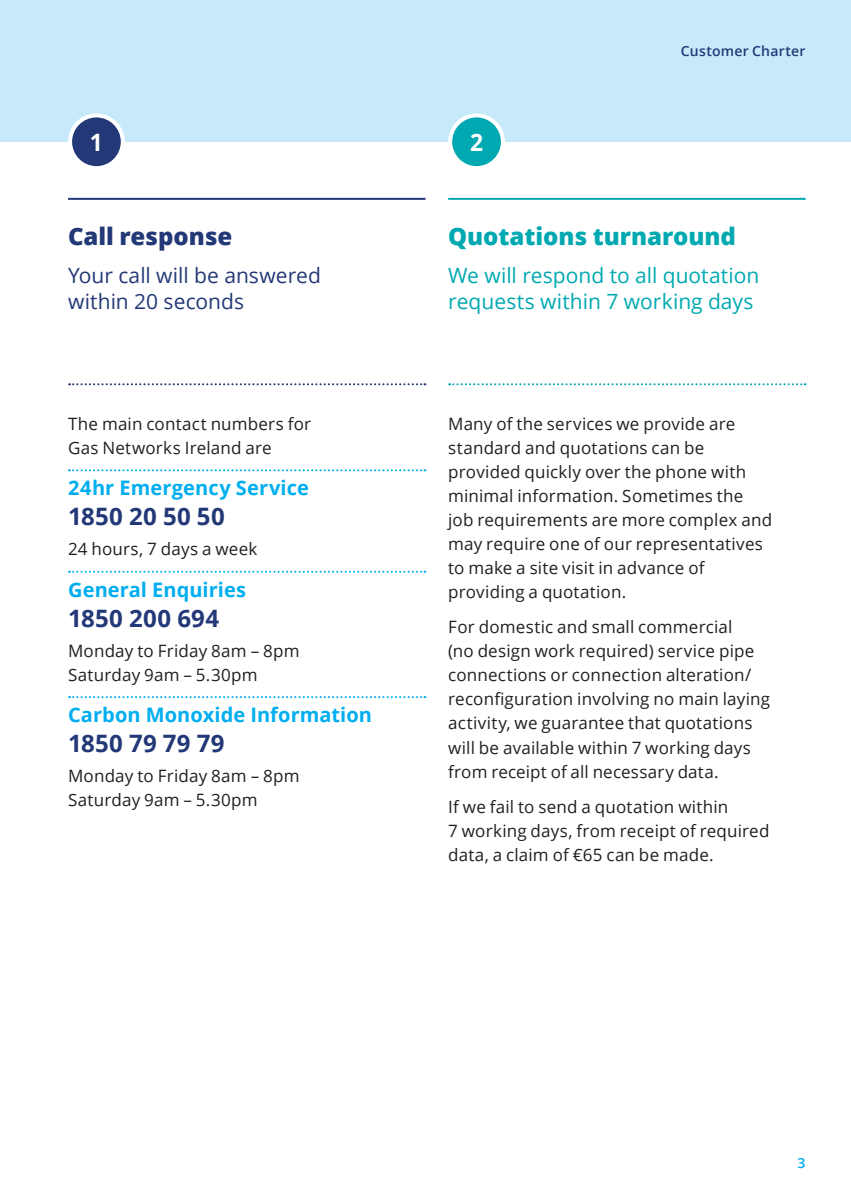
<style>
.page{position:relative;width:851px;height:1191px;background:#fff}
.page>*{position:absolute;margin:0;border:0;box-sizing:border-box;transform-origin:0 0}
.t1{font:700 24px "Open Sans";letter-spacing:.015em;color:#233877}
.t2{font:800 24px "Open Sans";color:#00a9b1}
.t3{font:800 24px "Open Sans";color:#233877}
.t4{font:700 24px "Open Sans";color:#fff;scale:.95 1}
.t5{font:21px/26px "Open Sans";color:#00a9b1}
.t6{font:21px/26px "Open Sans";color:#233877}
.t7{font:700 20px "Open Sans";letter-spacing:.005em;color:#00aeef}
.t8{font:17px/24px "Open Sans";letter-spacing:.01em;color:#231f20}
.t9{font:600 14px "Open Sans";letter-spacing:.02em;color:#233877}
.t10{font:600 14px "Open Sans";color:#00aeef}
</style>
<div class="page">
<hr style="left:68px;top:198px;width:357px;height:2px;background:#233877">
<svg style="left:69px;top:383px;width:356px;height:2px"></svg>
<svg style="left:69px;top:469px;width:356px;height:2px"></svg>
<svg style="left:69px;top:571px;width:356px;height:2px"></svg>
<svg style="left:69px;top:696px;width:356px;height:2px"></svg>
<div style="left:0;top:0;width:850px;height:142px;background:#c6eafa"></div>
<div style="left:70px;top:115px;width:53px;height:53px;background:#233877;border-radius:50%"></div>
<div style="left:68px;top:113px;width:57px;height:57px;border:4px solid #fff;border-radius:50%"></div>
<hr style="left:448px;top:198px;width:357px;height:2px;background:#00a9b1">
<svg style="left:449px;top:383px;width:356px;height:2px"></svg>
<div style="left:450px;top:115px;width:53px;height:53px;background:#00a9b1;border-radius:50%"></div>
<div style="left:448px;top:113px;width:57px;height:57px;border:4px solid #fff;border-radius:50%"></div>
<h1 class="t4" style="left:90px;top:125px;width:15px">1</h1>
<h1 class="t3" style="left:68px;top:218px;width:166px">Call response</h1>
<p class="t6" style="left:68px;top:261px;width:254px">Your call will be answered within 20 seconds</p>
<p class="t8" style="left:68px;top:411px;width:244px">The main contact numbers for<br>Gas Networks Ireland are</p>
<p class="t7" style="left:68px;top:474px;width:242px">24hr Emergency Service</p>
<h1 class="t1" style="left:68px;top:500px;width:158px">1850 20 50 50</h1>
<p class="t8" style="left:68px;top:537px;width:191px">24 hours, 7 days a week</p>
<p class="t7" style="left:68px;top:575px;width:179px">General Enquiries</p>
<h1 class="t1" style="left:68px;top:601px;width:153px">1850 200 694</h1>
<p class="t8" style="left:68px;top:638px;width:233px">Monday to Friday 8am – 8pm<br>Saturday 9am – 5.30pm</p>
<p class="t7" style="left:68px;top:700px;width:305px">Carbon Monoxide Information</p>
<h1 class="t1" style="left:68px;top:726px;width:158px">1850 79 79 79</h1>
<p class="t8" style="left:68px;top:763px;width:233px">Monday to Friday 8am – 8pm<br>Saturday 9am – 5.30pm</p>
<h1 class="t4" style="left:470px;top:125px;width:15px">2</h1>
<p class="t9" style="left:680px;top:41px;width:126px">Customer Charter</p>
<h1 class="t2" style="left:448px;top:218px;width:289px">Quotations turnaround</h1>
<p class="t5" style="left:448px;top:261px;width:313px">We will respond to all quotation requests within 7 working days</p>
<p class="t8" style="left:448px;top:411px;width:325px">Many of the services we provide are standard and quotations can be provided quickly over the phone with minimal information. Sometimes the job requirements are more complex and may require one of our representatives to make a site visit in advance of providing a quotation.</p>
<p class="t8" style="left:448px;top:615px;width:323px">For domestic and small commercial<br>(no design work required) service pipe connections or connection alteration/ reconfiguration involving no main laying activity, we guarantee that quotations will be available within 7 working days from receipt of all necessary data.</p>
<p class="t8" style="left:448px;top:794px;width:323px">If we fail to send a quotation within<br>7 working days, from receipt of required data, a claim of €65 can be made.</p>
<p class="t10" style="left:797px;top:1153px;width:9px">3</p>
</div>
